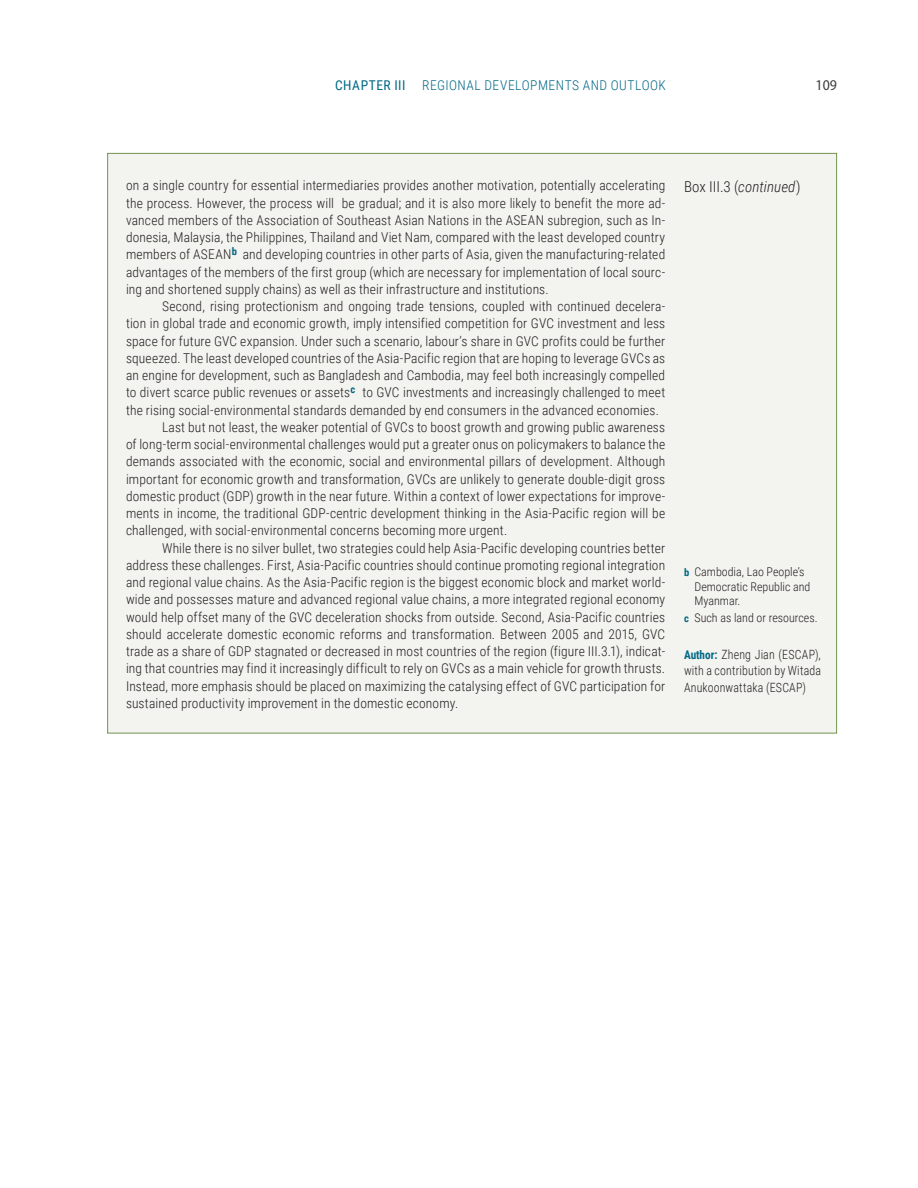
<style>
.page{position:relative;width:918px;height:1188px;background:#fff}
.page>*{position:absolute;margin:0;border:0;box-sizing:border-box;transform-origin:0 0}
.Box_head_1{font:300 15px "Roboto Condensed";letter-spacing:-.005em;color:#231f20}
.t1{font:semi-condensed 15px "Myriad Pro";color:#3e3e3f}
.Box_text{font:300 13.5px/17.2px "Roboto Condensed";letter-spacing:.01em;color:#231f20;text-align:justify}
.t2{font:300 13.5px "Roboto Condensed";letter-spacing:.035em;color:#006885}
.Box_text_1stpar{font:300 12.75px/16.5px "Roboto Condensed";letter-spacing:.015em;color:#231f20;text-align:justify;scale:.93 1}
.Box_Footnote{font:300 12px/14.2px "Roboto Condensed";color:#231f20}
.s1{font-weight:400}
.s2{font-style:italic}
.s3{font-weight:700;font-size:10.5px;color:#006885}
.s4{font-weight:700;font-size:12px;color:#006885}
</style>
<div class="page">
<div style="left:108px;top:153px;width:729px;height:580px;background:#f3f3ef"></div>
<p class="t2" style="left:335px;top:76px;width:332px"><span class="s1">CHAPTER III</span> REGIONAL DEVELOPMENTS AND OUTLOOK</p>
<p class="t1" style="left:815px;top:77px;width:23px">109</p>
<p class="Box_text" style="left:126px;top:176px;width:541px">on a single country for essential intermediaries provides another motivation, potentially accelerating the process. However, the process will be gradual; and it is also more likely to benefit the more ad&shy;vanced members of the Association of Southeast Asian Nations in the ASEAN subregion, such as In&shy;donesia, Malaysia, the Philippines, Thailand and Viet Nam, compared with the least developed country members of ASEAN<sup>b</sup> and developing countries in other parts of Asia, given the manufacturing-related advantages of the members of the first group (which are necessary for implementation of local sourc&shy;ing and shortened supply chains) as well as their infrastructure and institutions.</p>
<p class="Box_text" style="left:126px;top:297px;width:541px;text-indent:36px">Second, rising protectionism and ongoing trade tensions, coupled with continued decelera&shy;tion in global trade and economic growth, imply intensified competition for GVC investment and less space for future GVC expansion. Under such a scenario, labour’s share in GVC profits could be further squeezed. The least developed countries of the Asia-Pacific region that are hoping to leverage GVCs as an engine for development, such as Bangladesh and Cambodia, may feel both increasingly compelled to divert scarce public revenues or assets<sup>c</sup> to GVC investments and increasingly challenged to meet the rising social-environmental standards demanded by end consumers in the advanced economies.</p>
<p class="Box_text" style="left:126px;top:418px;width:541px;text-indent:36px">Last but not least, the weaker potential of GVCs to boost growth and growing public awareness of long-term social-environmental challenges would put a greater onus on policymakers to balance the demands associated with the economic, social and environmental pillars of development. Although important for economic growth and transformation, GVCs are unlikely to generate double-digit gross domestic product (GDP) growth in the near future. Within a context of lower expectations for improve&shy;ments in income, the traditional GDP-centric development thinking in the Asia-Pacific region will be challenged, with social-environmental concerns becoming more urgent.</p>
<p class="Box_text" style="left:126px;top:539px;width:541px;text-indent:36px">While there is no silver bullet, two strategies could help Asia-Pacific developing countries better address these challenges. First, Asia-Pacific countries should continue promoting regional integration and regional value chains. As the Asia-Pacific region is the biggest economic block and market world&shy;wide and possesses mature and advanced regional value chains, a more integrated regional economy would help offset many of the GVC deceleration shocks from outside. Second, Asia-Pacific countries should accelerate domestic economic reforms and transformation. Between 2005 and 2015, GVC trade as a share of GDP stagnated or decreased in most countries of the region (figure III.3.1), indicat&shy;ing that countries may find it increasingly difficult to rely on GVCs as a main vehicle for growth thrusts.<br>Instead, more emphasis should be placed on maximizing the catalysing effect of GVC participation for sustained productivity improvement in the domestic economy.</p>
<p class="Box_head_1" style="left:684px;top:176px;width:118px">Box III.3 (<span class="s2">continued</span>)</p>
<p class="Box_Footnote" style="left:694px;top:564px;width:117px;text-indent:-10px"><span class="s3">b</span> Cambodia, Lao People’s<br>Democratic Republic and<br>Myanmar.</p>
<p class="Box_Footnote" style="left:684px;top:610px;width:135px"><span class="s3">c</span> Such as land or resources.</p>
<p class="Box_text_1stpar" style="left:684px;top:646px;width:149px"><span class="s4">Author:</span> Zheng Jian (ESCAP), with a contribution by Witada Anukoonwattaka (ESCAP)</p>
</div>
